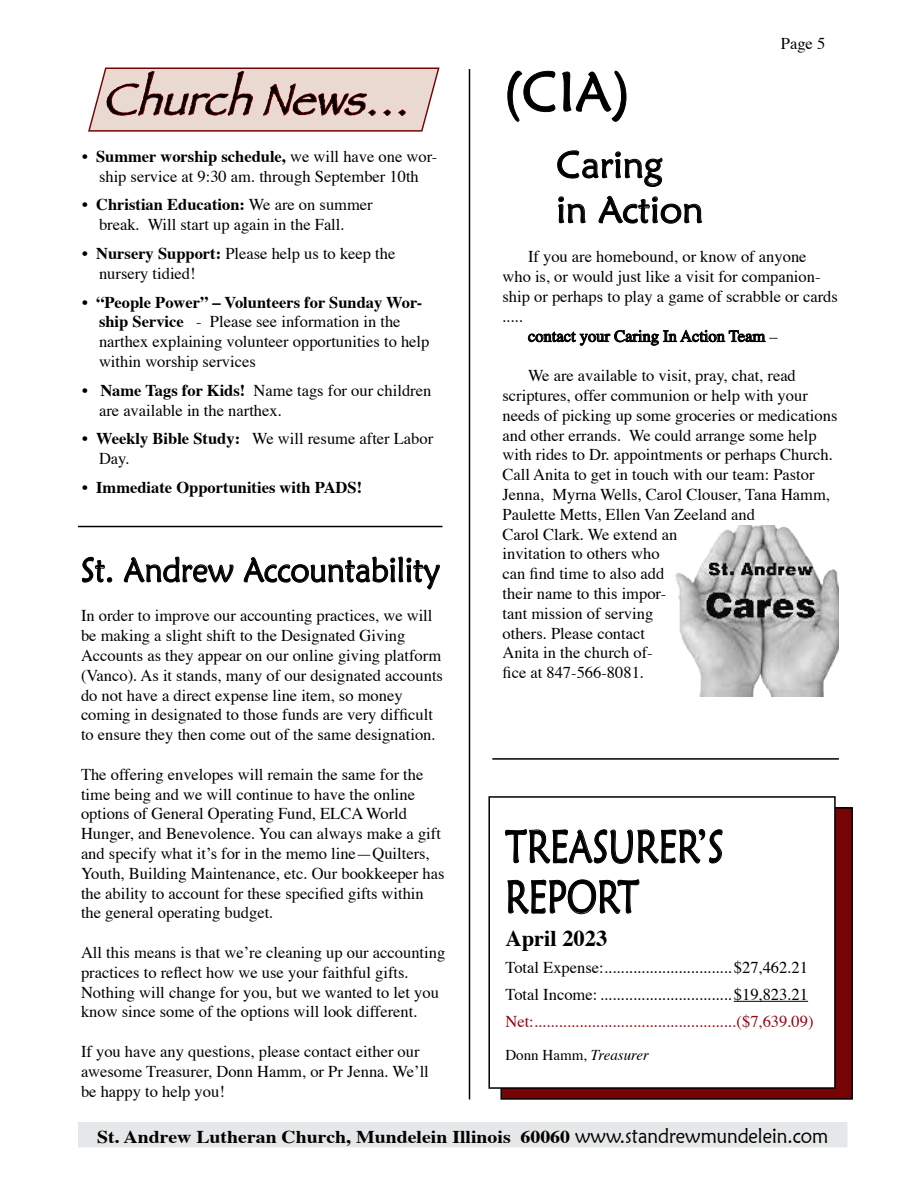
<style>
.page{position:relative;width:918px;height:1188px;background:#fff}
.page>*{position:absolute;margin:0;border:0;box-sizing:border-box;transform-origin:0 0}
.t1{font:55.5px "Maiandra GD";color:#000}
.t2{font:46.2px/50.4px "Maiandra GD";color:#000;scale:.78 1}
.t3{font:italic 45px "Papyrus";color:#000}
.t4{font:37.5px/45px "Maiandra GD";color:#000}
.t5{font:34.5px "Maiandra GD";color:#000;scale:.92 1}
.t6{font:700 22.5px "Times";color:#000}
.t7{font:700 18px "Times";color:#000;scale:1.1 1}
.t8{font:16.5px/19.8px "Times";color:#000}
.t9{font:16.5px "Times";color:#920412}
.t10{font:700 16.5px "Times";color:#000}
.t11{font:15px "Times";color:#000}
.s1{font-weight:700}
.s2{font-weight:400}
.s3{font-style:italic}
.s4{font-family:"Maiandra GD";font-weight:400;font-size:21px}
</style>
<div class="page">
<div style="left:78px;top:1122px;width:770px;height:25px;background:#e6e7e8"></div>
<div style="left:501px;top:808px;width:351px;height:291px;background:#760405"></div>
<div style="left:489px;top:797px;width:346px;height:291px;background:#fff"></div>
<div style="left:488px;top:796px;width:348px;height:293px;border:2px solid #000"></div>
<hr style="left:734px;top:1001px;width:74px;height:1px;background:#000">
<svg style="left:505px;top:829px;width:218px;height:86px"></svg>
<hr style="left:469px;top:69px;width:1px;height:1030px;background:#000">
<img style="left:675px;top:526px;width:163px;height:170px">
<svg style="left:507px;top:70px;width:49px;height:52px"></svg>
<svg style="left:562px;top:70px;width:65px;height:52px"></svg>
<svg style="left:557px;top:150px;width:106px;height:37px"></svg>
<svg style="left:558px;top:196px;width:28px;height:28px"></svg>
<svg style="left:598px;top:196px;width:105px;height:28px"></svg>
<svg style="left:528px;top:330px;width:238px;height:16px"></svg>
<hr style="left:492px;top:758px;width:347px;height:2px;background:#000">
<hr style="left:78px;top:526px;width:364px;height:1px;background:#000">
<svg style="left:82px;top:556px;width:31px;height:27px"></svg>
<svg style="left:124px;top:556px;width:110px;height:27px"></svg>
<svg style="left:243px;top:556px;width:197px;height:34px"></svg>
<svg style="left:88px;top:67px;width:352px;height:65px"></svg>
<h3 class="t3" style="left:102px;top:72px;width:331px">ChurchNews…</h3>
<p class="t8" style="left:82px;top:145px;width:357px;text-align:center">• <span class="s1">Summer worship schedule,</span> we will have one wor&shy;ship service at 9:30 am. through September 10th</p>
<p class="t8" style="left:99px;top:194px;width:275px;text-indent:-17px">• <span class="s1">Christian Education:</span> We are on summer break. Will start up again in the Fall.</p>
<p class="t8" style="left:99px;top:242px;width:298px;text-indent:-17px">• <span class="s1">Nursery Support:</span> Please help us to keep the nursery tidied!</p>
<p class="t8" style="left:99px;top:291px;width:332px;text-indent:-17px">• <span class="s1">“People Power” – Volunteers for Sunday Wor&shy;ship Service</span> - Please see information in the narthex explaining volunteer opportunities to help within worship services</p>
<p class="t8" style="left:99px;top:379px;width:334px;text-indent:-17px">• <span class="s1">Name Tags for Kids!</span> Name tags for our children are available in the narthex.</p>
<p class="t8" style="left:99px;top:427px;width:336px;text-indent:-17px">• <span class="s1">Weekly Bible Study:</span> We will resume after Labor<br>Day.</p>
<p class="t10" style="left:82px;top:472px;width:282px"><span class="s2">•</span> Immediate Opportunities with PADS!</p>
<h3 class="t5" style="left:81px;top:549px;width:392px">St. Andrew Accountability</h3>
<p class="t8" style="left:81px;top:605px;width:364px">In order to improve our accounting practices, we will be making a slight shift to the Designated Giving Accounts as they appear on our online giving platform (Vanco). As it stands, many of our designated accounts do not have a direct expense line item, so money coming in designated to those funds are very difficult to ensure they then come out of the same designation.</p>
<p class="t8" style="left:81px;top:763px;width:365px">The offering envelopes will remain the same for the time being and we will continue to have the online options of General Operating Fund, ELCA World Hunger, and Benevolence. You can always make a gift and specify what it’s for in the memo line—Quilters, Youth, Building Maintenance, etc. Our bookkeeper has the ability to account for these specified gifts within the general operating budget.</p>
<p class="t8" style="left:81px;top:941px;width:366px">All this means is that we’re cleaning up our accounting practices to reflect how we use your faithful gifts.<br>Nothing will change for you, but we wanted to let you know since some of the options will look different.</p>
<p class="t8" style="left:81px;top:1040px;width:349px">If you have any questions, please contact either our awesome Treasurer, Donn Hamm, or Pr Jenna. We’ll be happy to help you!</p>
<p class="t8" style="left:781px;top:32px;width:46px">Page 5</p>
<h1 class="t1" style="left:502px;top:58px;width:130px">(CIA)</h1>
<h3 class="t4" style="left:556px;top:142px;width:148px">Caring<br>in Action</h3>
<p class="t8" style="left:528px;top:246px;width:280px">If you are homebound, or know of anyone</p>
<p class="t8" style="left:503px;top:265px;width:320px">who is, or would just like a visit for companion-</p>
<p class="t8" style="left:503px;top:285px;width:337px">ship or perhaps to play a game of scrabble or cards</p>
<p class="t8" style="left:503px;top:305px;width:22px">.....</p>
<p class="t8" style="left:528px;top:325px;width:251px">contact your Caring In Action Team –</p>
<p class="t8" style="left:503px;top:364px;width:336px;text-indent:25px">We are available to visit, pray, chat, read scriptures, offer communion or help with your needs of picking up some groceries or medications and other errands. We could arrange some help with rides to Dr. appointments or perhaps Church.<br>Call Anita to get in touch with our team: Pastor Jenna, Myrna Wells, Carol Clouser, Tana Hamm, Paulette Metts, Ellen Van Zeeland and<br>Carol Clark. We extend an<br>invitation to others who<br>can find time to also add<br>their name to this impor-<br>tant mission of serving<br>others. Please contact<br>Anita in the church of-<br>fice at 847-566-8081.</p>
<h2 class="t2" style="left:505px;top:821px;width:281px">TREASURER’S<br>REPORT</h2>
<h3 class="t6" style="left:505px;top:917px;width:103px">April 2023</h3>
<p class="t8" style="left:505px;top:953px;width:304px;line-height:27px">Total Expense:...............................$27,462.21<br>Total Income: ................................$19,823.21</p>
<p class="t9" style="left:505px;top:1006px;width:310px">Net:.................................................($7,639.09)</p>
<p class="t11" style="left:505px;top:1041px;width:145px">Donn Hamm, <span class="s3">Treasurer</span></p>
<p class="t7" style="left:97px;top:1120px;width:666px">St. Andrew Lutheran Church, Mundelein Illinois 60060 <span class="s4">www.standrewmundelein.com</span></p>
</div>
